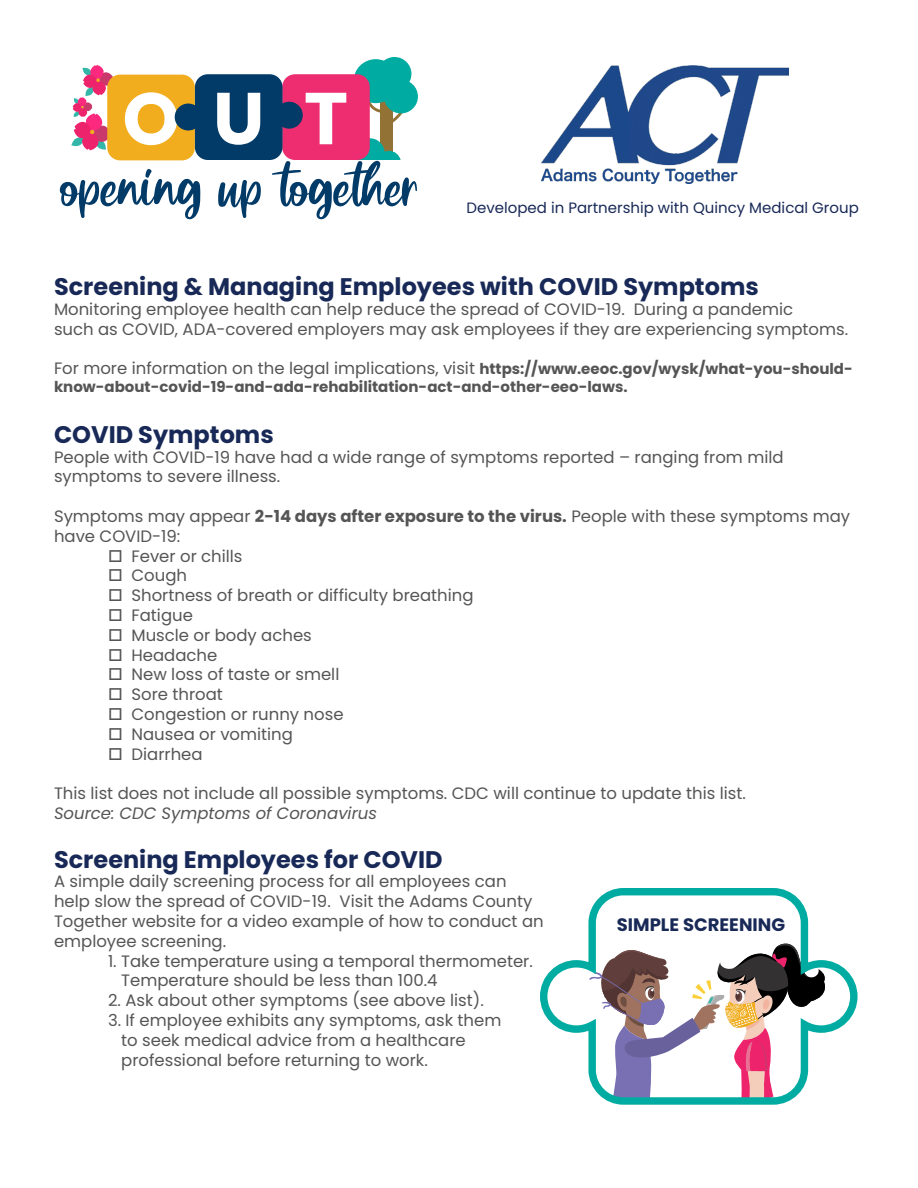
<style>
.page{position:relative;width:918px;height:1188px;background:#fff}
.page>*{position:absolute;margin:0;border:0;box-sizing:border-box;transform-origin:0 0}
.t1{font:700 24px "Poppins";color:#182957}
.t2{font:700 18px "Poppins";color:#182957}
.t3{font:16.5px/19.8px "Poppins";color:#545554}
.t4{font:italic 16.5px "Poppins";color:#545554}
.t5{font:700 15px "Poppins";color:#545554}
.t6{font:15px "Poppins";color:#182957}
.s1{font-weight:700;font-size:15px}
.s2{font-weight:700}
</style>
<div class="page">
<img style="left:542px;top:66px;width:247px;height:117px">
<div style="left:377px;top:57px;width:34px;height:34px;background:#00aca1;border-radius:50%"></div>
<div style="left:384px;top:80px;width:34px;height:33px;background:#00aca1;border-radius:50%"></div>
<div style="left:354px;top:59px;width:44px;height:44px;background:#00aca1;border-radius:50%"></div>
<div style="left:107px;top:75px;width:88px;height:85px;background:#f1ad1d;border-radius:13px"></div>
<svg style="left:125px;top:92px;width:52px;height:53px"></svg>
<div style="left:282px;top:74px;width:88px;height:86px;background:#ed2d6f;border-radius:13px"></div>
<div style="left:195px;top:74px;width:88px;height:86px;background:#033b68;border-radius:13px"></div>
<div style="left:175px;top:104px;width:27px;height:27px;background:#033b68;border-radius:50%"></div>
<svg style="left:217px;top:93px;width:43px;height:52px"></svg>
<svg style="left:60px;top:169px;width:141px;height:50px"></svg>
<svg style="left:218px;top:180px;width:43px;height:38px"></svg>
<svg style="left:272px;top:93px;width:145px;height:126px"></svg>
<svg style="left:71px;top:65px;width:42px;height:85px"></svg>
<svg style="left:540px;top:888px;width:318px;height:217px"></svg>
<p class="t6" style="left:467px;top:199px;width:394px">Developed in Partnership with Quincy Medical Group</p>
<p class="t1" style="left:54px;top:273px;width:706px">Screening &amp; Managing Employees with COVID Symptoms</p>
<p class="t3" style="left:54px;top:299px;width:741px">Monitoring employee health can help reduce the spread of COVID-19. During a pandemic</p>
<p class="t3" style="left:54px;top:319px;width:796px">such as COVID, ADA-covered employers may ask employees if they are experiencing symptoms.</p>
<p class="t3" style="left:54px;top:359px;width:800px">For more information on the legal implications, visit <span class="s1">https://www.eeoc.gov/wysk/what-you-should-</span></p>
<p class="t5" style="left:54px;top:378px;width:575px">know-about-covid-19-and-ada-rehabilitation-act-and-other-eeo-laws.</p>
<p class="t1" style="left:54px;top:420px;width:221px">COVID Symptoms</p>
<p class="t3" style="left:54px;top:447px;width:731px">People with COVID-19 have had a wide range of symptoms reported – ranging from mild symptoms to severe illness.</p>
<p class="t3" style="left:54px;top:506px;width:798px">Symptoms may appear <span class="s2">2-14 days after exposure to the virus.</span> People with these symptoms may have COVID-19:</p>
<p class="t3" style="left:108px;top:546px;width:136px">□ Fever or chills</p>
<p class="t3" style="left:108px;top:566px;width:81px">□ Cough</p>
<p class="t3" style="left:108px;top:586px;width:367px">□ Shortness of breath or difficulty breathing</p>
<p class="t3" style="left:108px;top:605px;width:86px">□ Fatigue</p>
<p class="t3" style="left:108px;top:625px;width:205px">□ Muscle or body aches</p>
<p class="t3" style="left:108px;top:645px;width:111px">□ Headache</p>
<p class="t3" style="left:108px;top:665px;width:233px">□ New loss of taste or smell</p>
<p class="t3" style="left:108px;top:685px;width:116px">□ Sore throat</p>
<p class="t3" style="left:108px;top:704px;width:237px">□ Congestion or runny nose</p>
<p class="t3" style="left:108px;top:724px;width:186px">□ Nausea or vomiting</p>
<p class="t3" style="left:108px;top:744px;width:96px">□ Diarrhea</p>
<p class="t3" style="left:54px;top:784px;width:693px">This list does not include all possible symptoms. CDC will continue to update this list.</p>
<p class="t4" style="left:54px;top:804px;width:325px">Source: CDC Symptoms of Coronavirus</p>
<p class="t1" style="left:54px;top:845px;width:390px">Screening Employees for COVID</p>
<p class="t3" style="left:54px;top:872px;width:454px">A simple daily screening process for all employees can</p>
<p class="t3" style="left:54px;top:892px;width:480px">help slow the spread of COVID-19. Visit the Adams County</p>
<p class="t3" style="left:54px;top:911px;width:491px">Together website for a video example of how to conduct an</p>
<p class="t3" style="left:54px;top:931px;width:174px">employee screening.</p>
<p class="t3" style="left:108px;top:951px;width:426px">1. Take temperature using a temporal thermometer.</p>
<p class="t3" style="left:121px;top:971px;width:318px">Temperature should be less than 100.4</p>
<p class="t3" style="left:108px;top:991px;width:377px">2. Ask about other symptoms (see above list).</p>
<p class="t3" style="left:108px;top:1010px;width:395px">3. If employee exhibits any symptoms, ask them</p>
<p class="t3" style="left:121px;top:1030px;width:346px">to seek medical advice from a healthcare</p>
<p class="t3" style="left:121px;top:1050px;width:308px">professional before returning to work.</p>
<p class="t2" style="left:617px;top:914px;width:170px">SIMPLE SCREENING</p>
</div>
